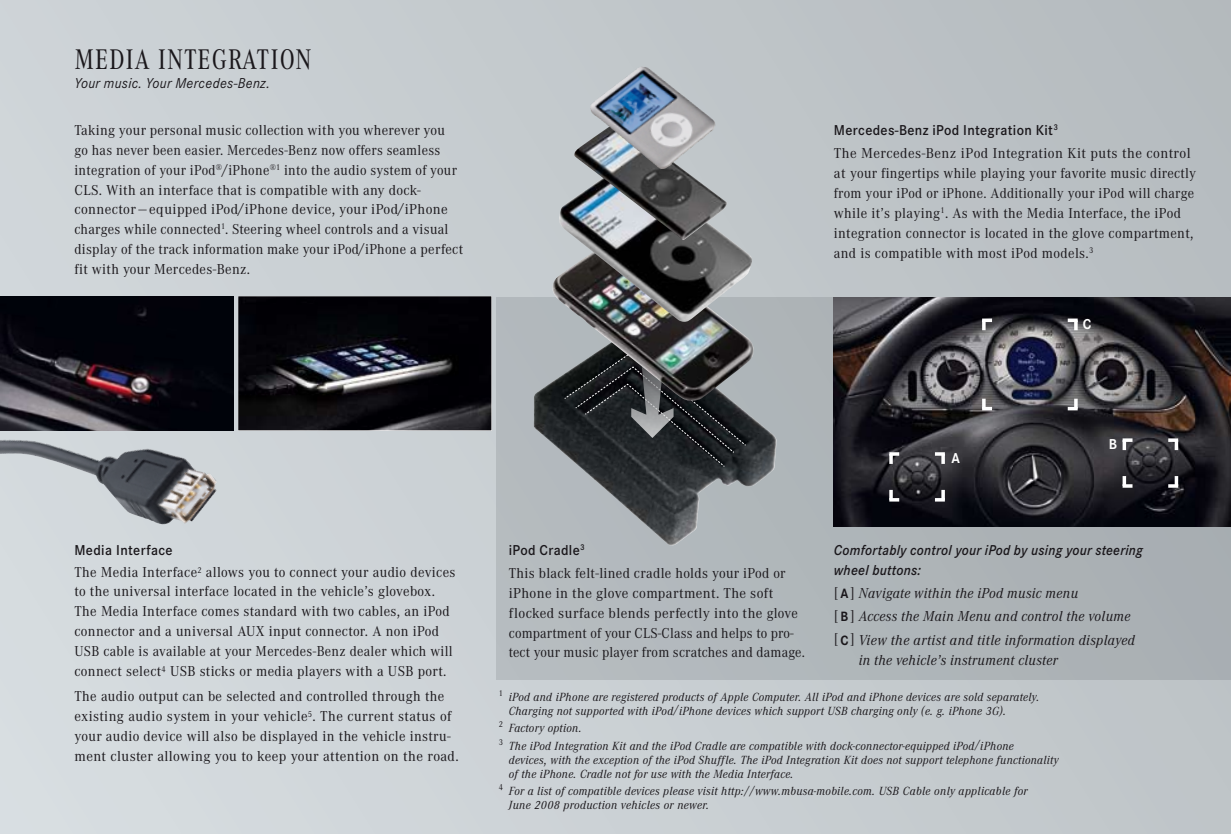
<style>
.page{position:relative;width:1231px;height:834px;background:#fff}
.page>*{position:absolute;margin:0;border:0;box-sizing:border-box;transform-origin:0 0}
.t1{font:29.4px "Corporate A Con";letter-spacing:.035em;color:#1a171b}
.t2{font:14.88px/19.8px "Corporate A";letter-spacing:.025em;color:#1a171b;scale:.95 1}
.t3{font:14.88px/19.8px "Corporate A";letter-spacing:.025em;color:#1a171b}
.t4{font:italic 14.88px/23.3px "Corporate A";letter-spacing:.025em;color:#1a171b;scale:.95 1}
.t5{font:italic 600 14.88px/19.8px "Corporate S";letter-spacing:.02em;color:#1a171b;scale:.92 1}
.t6{font:600 14.88px "Corporate S";letter-spacing:.025em;color:#1a171b;scale:.95 1}
.t7{font:italic 14.88px "Corporate S";letter-spacing:.025em;color:#1a171b;scale:.95 1}
.t8{font:700 14.88px "Corporate S";color:#fff;scale:.95 1}
.t9{font:italic 12.25px/14px "Corporate A";letter-spacing:.025em;color:#1a171b;scale:.95 1}
.s1{font-style:normal}
.s2{font-family:"Corporate S";font-weight:700;font-style:normal;font-size:14px}
</style>
<div class="page">
<div style="left:0;top:0;width:1230px;height:833px;background:linear-gradient(to right,#d4d9dd,#b9bec2)"></div>
<img style="left:0;top:439px;width:218px;height:85px">
<div style="left:496px;top:298px;width:734px;height:382px;background:#aeb5b9"></div>
<img style="left:534px;top:382px;width:199px;height:163px">
<svg style="left:563px;top:400px;width:183px;height:67px;background:#2b2f32"></svg>
<img style="left:552px;top:240px;width:201px;height:160px">
<img style="left:559px;top:164px;width:193px;height:158px">
<img style="left:574px;top:121px;width:153px;height:119px">
<img style="left:590px;top:66px;width:125px;height:103px">
<img style="left:238px;top:296px;width:253px;height:134px">
<img style="left:833px;top:298px;width:397px;height:228px">
<svg style="left:889px;top:490px;width:10px;height:11px"></svg>
<svg style="left:889px;top:452px;width:10px;height:12px"></svg>
<svg style="left:934px;top:490px;width:10px;height:11px"></svg>
<svg style="left:934px;top:452px;width:10px;height:12px"></svg>
<svg style="left:982px;top:398px;width:9px;height:12px"></svg>
<svg style="left:982px;top:318px;width:9px;height:12px"></svg>
<svg style="left:1067px;top:398px;width:10px;height:12px"></svg>
<svg style="left:1074px;top:322px;width:3px;height:8px"></svg>
<svg style="left:1067px;top:318px;width:10px;height:4px"></svg>
<svg style="left:1122px;top:476px;width:10px;height:11px"></svg>
<svg style="left:1122px;top:442px;width:3px;height:8px"></svg>
<svg style="left:1122px;top:438px;width:10px;height:4px"></svg>
<svg style="left:1168px;top:476px;width:9px;height:11px"></svg>
<svg style="left:1168px;top:438px;width:9px;height:12px"></svg>
<img style="left:0;top:296px;width:233px;height:134px">
<h1 class="t1" style="left:74px;top:44px;width:239px">MEDIA INTEGRATION</h1>
<p class="t7" style="left:74px;top:75px;width:207px">Your music. Your Mercedes-Benz.</p>
<p class="t2" style="left:74px;top:121px;width:410px">Taking your personal music collection with you wherever you<br>go has never been easier. Mercedes-Benz now offers seamless integration of your iPod<sup>®</sup>/iPhone<sup>®1</sup> into the audio system of your CLS. With an interface that is compatible with any dock&shy;connector — equipped iPod/iPhone device, your iPod/iPhone charges while connected<sup>1</sup>. Steering wheel controls and a visual display of the track information make your iPod/iPhone a perfect fit with your Mercedes-Benz.</p>
<p class="t6" style="left:833px;top:122px;width:237px">Mercedes-Benz iPod Integration Kit<sup>3</sup></p>
<p class="t3" style="left:833px;top:144px;width:364px">The Mercedes-Benz iPod Integration Kit puts the control at your fingertips while playing your favorite music directly from your iPod or iPhone. Additionally your iPod will charge while it’s playing<sup>1</sup>. As with the Media Interface, the iPod integration connector is located in the glove compartment, and is compatible with most iPod models.<sup>3</sup></p>
<p class="t8" style="left:1082px;top:316px;width:10px">C</p>
<p class="t6" style="left:74px;top:541px;width:105px">Media Interface</p>
<p class="t2" style="left:74px;top:562px;width:403px">The Media Interface<sup>2</sup> allows you to connect your audio devices to the universal interface located in the vehicle’s glovebox.<br>The Media Interface comes standard with two cables, an iPod connector and a universal AUX input connector. A non iPod USB cable is available at your Mercedes-Benz dealer which will connect select<sup>4</sup> USB sticks or media players with a USB port.</p>
<p class="t2" style="left:74px;top:686px;width:406px">The audio output can be selected and controlled through the existing audio system in your vehicle<sup>5</sup>. The current status of your audio device will also be displayed in the vehicle instru&shy;ment cluster allowing you to keep your attention on the road.</p>
<p class="t8" style="left:951px;top:449px;width:10px">A</p>
<p class="t8" style="left:1108px;top:435px;width:10px">B</p>
<p class="t6" style="left:508px;top:541px;width:81px">iPod Cradle<sup>3</sup></p>
<p class="t2" style="left:508px;top:563px;width:313px">This black felt-lined cradle holds your iPod or iPhone in the glove compartment. The soft flocked surface blends perfectly into the glove compartment of your CLS-Class and helps to pro&shy;tect your music player from scratches and damage.</p>
<p class="t5" style="left:833px;top:540px;width:337px">Comfortably control your iPod by using your steering wheel buttons:</p>
<p class="t4" style="left:833px;top:581px;width:318px"><span class="s1">[</span> <span class="s2">A</span> <span class="s1">]</span> Navigate within the iPod music menu<br><span class="s1">[</span> <span class="s2">B</span> <span class="s1">]</span> Access the Main Menu and control the volume <span class="s1">[</span> <span class="s2">C</span> <span class="s1">]</span> View the artist and title information displayed</p>
<p class="t4" style="left:858px;top:648px;width:211px">in the vehicle’s instrument cluster</p>
<p class="t9" style="left:508px;top:689px;width:560px;text-indent:-10px"><sup>1</sup> iPod and iPhone are registered products of Apple Computer. All iPod and iPhone devices are sold separately.<br>Charging not supported with iPod/iPhone devices which support USB charging only (e. g. iPhone 3G).</p>
<p class="t9" style="left:499px;top:719px;width:543px;line-height:17.5px"><sup>2</sup> Factory option.<br><sup>3</sup> The iPod Integration Kit and the iPod Cradle are compatible with dock-connector-equipped iPod/iPhone</p>
<p class="t9" style="left:508px;top:752px;width:580px">devices, with the exception of the iPod Shuffle. The iPod Integration Kit does not support telephone functionality of the iPhone. Cradle not for use with the Media Interface.</p>
<p class="t9" style="left:508px;top:784px;width:547px;text-indent:-10px"><sup>4</sup> For a list of compatible devices please visit http://www.mbusa-mobile.com. USB Cable only applicable for<br>June 2008 production vehicles or newer.</p>
</div>
